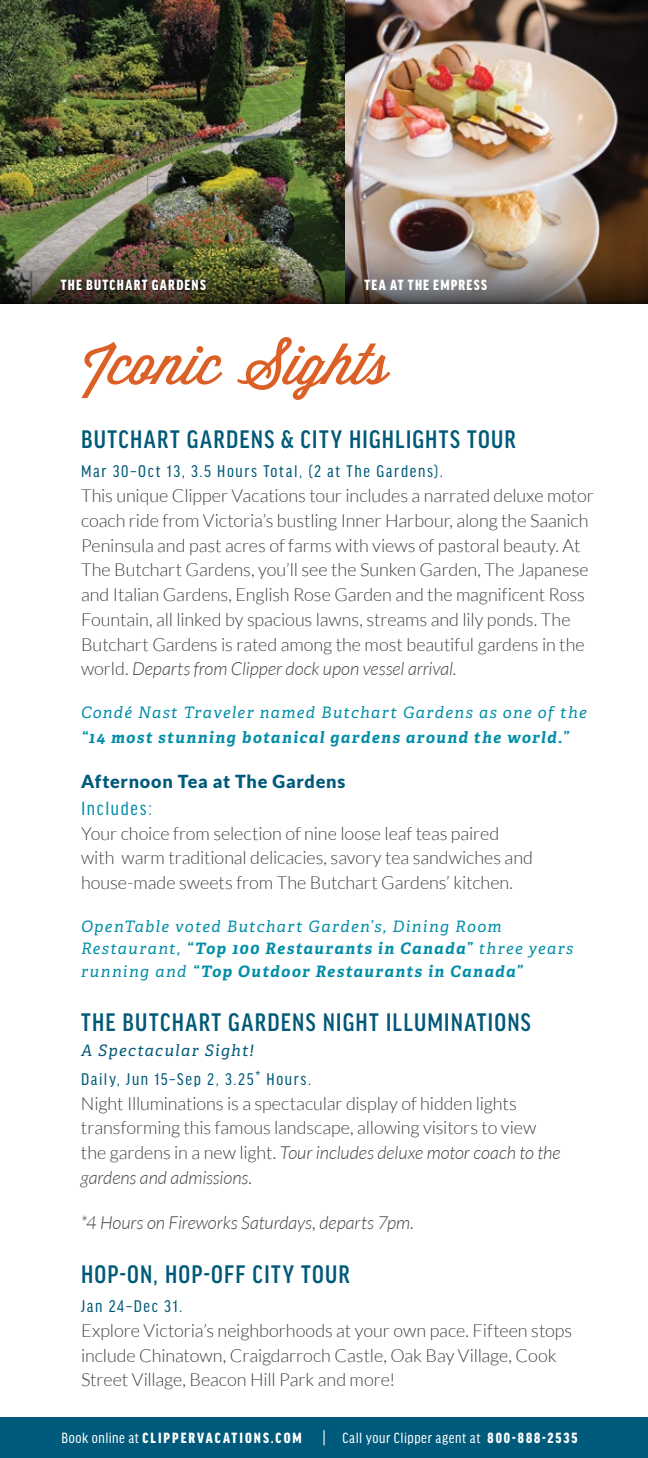
<style>
.page{position:relative;width:648px;height:1458px;background:#fff}
.page>*{position:absolute;margin:0;border:0;box-sizing:border-box;transform-origin:0 0}
.t1{font:56.25px "Wisdom Script";color:#dc6026}
.t2{font:500 condensed 27px "Good Headline Pro";letter-spacing:.045em;color:#005978}
.t3{font:condensed 20.25px "Good Headline Pro";letter-spacing:.085em;color:#008ea8}
.t4{font:300 18px/24.8px "Lato";letter-spacing:-.005em;color:#414042}
.t5{font:condensed 18px "Good Headline Pro";letter-spacing:.09em;color:#005978}
.t6{font:italic 300 18px "Lato";letter-spacing:-.005em;color:#414042}
.t7{font:900 18px "Lato";letter-spacing:.04em;color:#005a7c}
.t8{font:italic 15.75px/22.5px "Adelle PE";letter-spacing:.085em;color:#008ea8}
.t9{font:italic 700 15.75px "Adelle PE";letter-spacing:.09em;color:#008ea8}
.t10{font:condensed 15.75px "Good Headline Pro";letter-spacing:.04em;color:#fff}
.t11{font:900 condensed 15.75px "Good Headline Pro";letter-spacing:.085em;color:#fff}
.t12{font:900 condensed 15.75px "Good Headline Pro";letter-spacing:.125em;color:#fff}
.t13{font:italic 15.75px "Adelle PE";letter-spacing:.08em;color:#005978}
.s1{font-style:italic}
.s2{font-weight:700}
.s3{font-weight:400}
.s4{font-weight:900}
</style>
<div class="page">
<img style="left:0;top:0;width:648px;height:243px">
<img style="left:0;top:243px;width:648px;height:61px">
<div style="left:58px;top:277px;width:151px;height:16px;background:#000;opacity:.75"></div>
<div style="left:1px;top:1418px;width:647px;height:40px;background:#005a7c"></div>
<p class="t11" style="left:61px;top:278px;width:147px">THE BUTCHART GARDENS</p>
<p class="t11" style="left:365px;top:278px;width:124px">TEA AT THE EMPRESS</p>
<h1 class="t1" style="left:81px;top:321px;width:311px">Iconic Sights</h1>
<h2 class="t2" style="left:81px;top:427px;width:436px">BUTCHART GARDENS &amp; CITY HIGHLIGHTS TOUR</h2>
<p class="t5" style="left:81px;top:462px;width:363px">Mar 30–Oct 13, 3.5 Hours Total, (2 at The Gardens).</p>
<p class="t4" style="left:81px;top:483px;width:515px">This unique Clipper Vacations tour includes a narrated deluxe motor coach ride from Victoria’s bustling Inner Harbour, along the Saanich Peninsula and past acres of farms with views of pastoral beauty. At The Butchart Gardens, you’ll see the Sunken Garden, The Japanese and Italian Gardens, English Rose Garden and the magnificent Ross Fountain, all linked by spacious lawns, streams and lily ponds. The Butchart Gardens is rated among the most beautiful gardens in the world. <span class="s1">Departs from Clipper dock upon vessel arrival.</span></p>
<p class="t8" style="left:81px;top:701px;width:507px">Condé Nast Traveler named Butchart Gardens as one of the</p>
<p class="t9" style="left:81px;top:726px;width:489px">“14 most stunning botanical gardens around the world.”</p>
<p class="t7" style="left:81px;top:771px;width:266px">Afternoon Tea at The Gardens</p>
<p class="t3" style="left:81px;top:798px;width:72px">Includes:</p>
<p class="t4" style="left:81px;top:821px;width:454px">Your choice from selection of nine loose leaf teas paired with warm traditional delicacies, savory tea sandwiches and house-made sweets from The Butchart Gardens’ kitchen.</p>
<p class="t8" style="left:81px;top:914px;width:494px">OpenTable voted Butchart Garden’s, Dining Room<br>Restaurant, <span class="s2">“Top 100 Restaurants in Canada”</span> three years running and <span class="s2">“Top Outdoor Restaurants in Canada”</span></p>
<h2 class="t2" style="left:81px;top:1009px;width:451px">THE BUTCHART GARDENS NIGHT ILLUMINATIONS</h2>
<p class="t13" style="left:81px;top:1039px;width:174px">A Spectacular Sight!</p>
<p class="t5" style="left:81px;top:1070px;width:232px">Daily, Jun 15–Sep 2, 3.25* Hours.</p>
<p class="t4" style="left:81px;top:1091px;width:481px">Night Illuminations is a spectacular display of hidden lights transforming this famous landscape, allowing visitors to view the gardens in a new light. <span class="s1">Tour includes deluxe motor coach to the gardens and admissions.</span></p>
<p class="t6" style="left:81px;top:1213px;width:334px">*4 Hours on Fireworks Saturdays, departs 7pm.</p>
<h2 class="t2" style="left:81px;top:1261px;width:270px">HOP-ON, HOP-OFF CITY TOUR</h2>
<p class="t5" style="left:81px;top:1297px;width:103px">Jan 24–Dec 31.</p>
<p class="t4" style="left:81px;top:1318px;width:493px">Explore Victoria’s neighborhoods at your own pace. Fifteen stops include Chinatown, Craigdarroch Castle, Oak Bay Village, Cook<br>Street Village, Beacon Hill Park and more!</p>
<p class="t12" style="left:62px;top:1430px;width:242px"><span class="s3">Book online at</span>CLIPPERVACATIONS.COM</p>
<p class="t10" style="left:323px;top:1430px;width:257px">| Call your Clipper agent at <span class="s4">800-888-2535</span></p>
</div>
